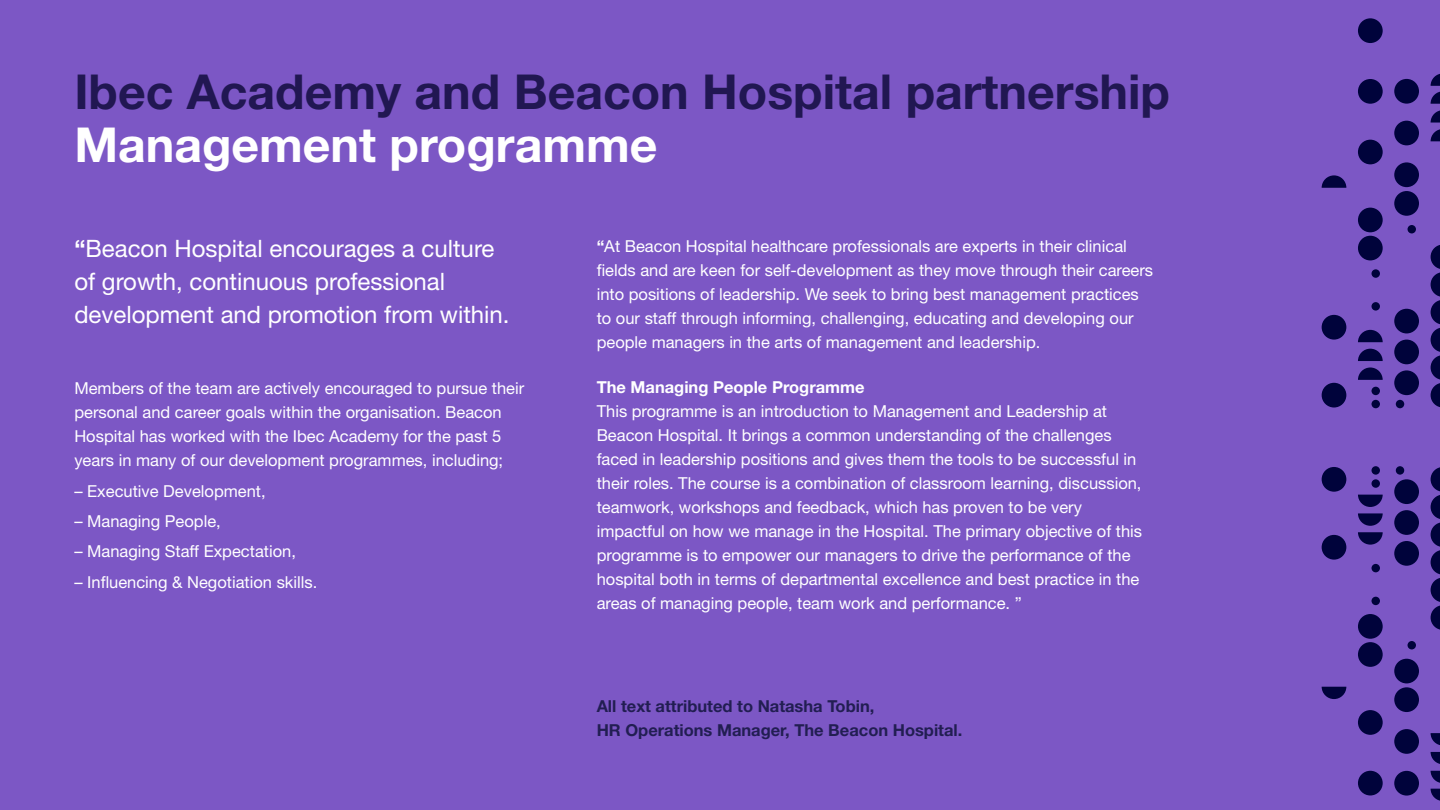
<style>
.page{position:relative;width:1440px;height:810px;background:#7c57c5}
.page>*{position:absolute;margin:0;border:0;box-sizing:border-box;transform-origin:0 0}
.t1{font:700 48.22px "Helvetica Neue LT Std";color:#211752}
.t2{font:700 48.22px "Helvetica Neue LT Std";color:#fff}
.t3{font:24px/33px "Helvetica Neue LT Std";color:#fff}
.t4{font:16.5px/24px "Helvetica Neue LT Std";color:#fff}
.t5{font:700 16.5px/24px "Helvetica Neue LT Std";color:#221e52}
.t6{font:700 16.5px "Helvetica Neue LT Std";color:#fff}
.s1{font-weight:700}
</style>
<div class="page">
<svg style="left:1322px;top:18px;width:118px;height:783px"></svg>
<h1 class="t1" style="left:74px;top:62px;width:1097px">Ibec Academy and Beacon Hospital partnership</h1>
<h1 class="t2" style="left:74px;top:115px;width:585px">Management programme</h1>
<h2 class="t3" style="left:74px;top:232px;width:437px"><span class="s1">“</span>Beacon Hospital encourages a culture of growth, continuous professional development and promotion from within.</h2>
<p class="t4" style="left:74px;top:376px;width:451px">Members of the team are actively encouraged to pursue their personal and career goals within the organisation. Beacon Hospital has worked with the Ibec Academy for the past 5 years in many of our development programmes, including;</p>
<p class="t4" style="left:74px;top:478px;width:193px">– Executive Development,</p>
<p class="t4" style="left:74px;top:509px;width:148px">– Managing People,</p>
<p class="t4" style="left:74px;top:539px;width:223px">– Managing Staff Expectation,</p>
<p class="t4" style="left:74px;top:570px;width:244px">– Influencing &amp; Negotiation skills.</p>
<p class="t4" style="left:597px;top:234px;width:558px"><span class="s1">“</span>At Beacon Hospital healthcare professionals are experts in their clinical fields and are keen for self-development as they move through their careers into positions of leadership. We seek to bring best management practices to our staff through informing, challenging, educating and developing our people managers in the arts of management and leadership.</p>
<p class="t6" style="left:597px;top:377px;width:269px">The Managing People Programme</p>
<p class="t4" style="left:597px;top:399px;width:547px">This programme is an introduction to Management and Leadership at Beacon Hospital. It brings a common understanding of the challenges faced in leadership positions and gives them the tools to be successful in their roles. The course is a combination of classroom learning, discussion, teamwork, workshops and feedback, which has proven to be very impactful on how we manage in the Hospital. The primary objective of this programme is to empower our managers to drive the performance of the hospital both in terms of departmental excellence and best practice in the areas of managing people, team work and performance. ”</p>
<p class="t5" style="left:597px;top:693px;width:367px">All text attributed to Natasha Tobin,<br>HR Operations Manager, The Beacon Hospital.</p>
</div>
